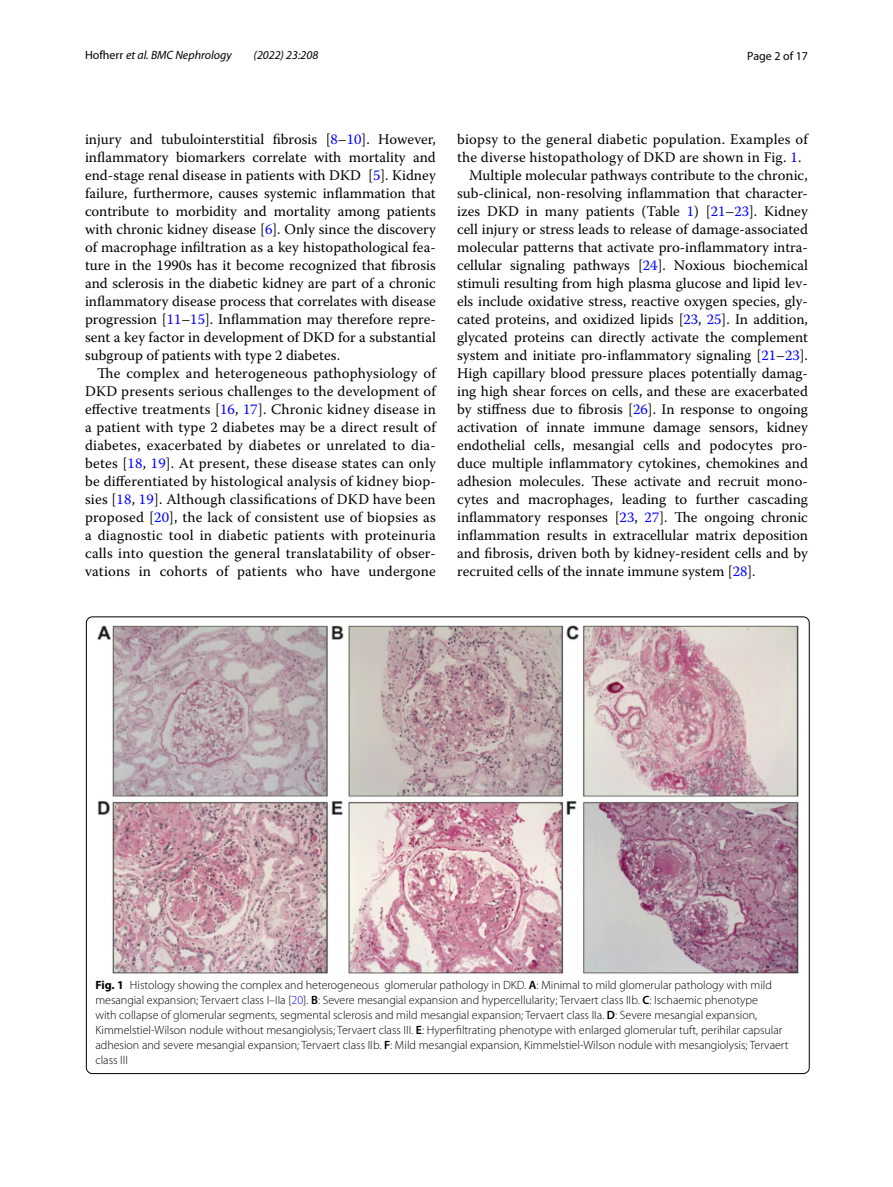
<style>
.page{position:relative;width:893px;height:1187px;background:#fff}
.page>*{position:absolute;margin:0;border:0;box-sizing:border-box;transform-origin:0 0}
.t1{font:14.7px/18px "Warnock Pro";color:#000;text-align:justify}
.t2{font:300 12px/15px "Myriad Pro";color:#000}
.t3{font:italic 12px "Myriad Pro";color:#000}
.t4{font:12px "Myriad Pro";color:#000}
.s1{font-style:normal}
.s2{color:#00f}
.s3{font-weight:700}
.s4{font-weight:600}
</style>
<div class="page">
<img style="left:98px;top:626px;width:700px;height:347px">
<p class="t3" style="left:85px;top:48px;width:148px"><span class="s1">Hofherr</span> et al. BMC Nephrology</p>
<p class="t3" style="left:254px;top:48px;width:66px">(2022) 23:208</p>
<p class="t4" style="left:747px;top:48px;width:62px">Page 2 of 17</p>
<p class="t1" style="left:85px;top:130px;width:352px">injury and tubulointerstitial fibrosis [<span class="s2">8</span>–<span class="s2">10</span>]. However, inflammatory biomarkers correlate with mortality and end-stage renal disease in patients with DKD [<span class="s2">5</span>]. Kidney failure, furthermore, causes systemic inflammation that contribute to morbidity and mortality among patients with chronic kidney disease [<span class="s2">6</span>]. Only since the discovery of macrophage infiltration as a key histopathological fea&shy;ture in the 1990s has it become recognized that fibrosis and sclerosis in the diabetic kidney are part of a chronic inflammatory disease process that correlates with disease progression [<span class="s2">11</span>–<span class="s2">15</span>]. Inflammation may therefore repre&shy;sent a key factor in development of DKD for a substantial subgroup of patients with type 2 diabetes.</p>
<p class="t1" style="left:85px;top:364px;width:352px;text-indent:12px">The complex and heterogeneous pathophysiology of DKD presents serious challenges to the development of effective treatments [<span class="s2">16</span>, <span class="s2">17</span>]. Chronic kidney disease in a patient with type 2 diabetes may be a direct result of diabetes, exacerbated by diabetes or unrelated to dia&shy;betes [<span class="s2">18</span>, <span class="s2">19</span>]. At present, these disease states can only be differentiated by histological analysis of kidney biop&shy;sies [<span class="s2">18</span>, <span class="s2">19</span>]. Although classifications of DKD have been proposed [<span class="s2">20</span>], the lack of consistent use of biopsies as a diagnostic tool in diabetic patients with proteinuria calls into question the general translatability of obser&shy;vations in cohorts of patients who have undergone</p>
<p class="t1" style="left:457px;top:130px;width:352px">biopsy to the general diabetic population. Examples of</p>
<p class="t1" style="left:457px;top:148px;width:346px">the diverse histopathology of DKD are shown in Fig. <span class="s2">1</span>.</p>
<p class="t1" style="left:469px;top:166px;width:340px">Multiple molecular pathways contribute to the chronic,</p>
<p class="t1" style="left:457px;top:184px;width:352px">sub-clinical, non-resolving inflammation that character-</p>
<p class="t1" style="left:457px;top:202px;width:352px">izes DKD in many patients (Table <span class="s2">1</span>) [<span class="s2">21</span>–<span class="s2">23</span>]. Kidney</p>
<p class="t1" style="left:457px;top:220px;width:352px">cell injury or stress leads to release of damage-associated</p>
<p class="t1" style="left:457px;top:238px;width:352px">molecular patterns that activate pro-inflammatory intra-</p>
<p class="t1" style="left:457px;top:256px;width:352px">cellular signaling pathways [<span class="s2">24</span>]. Noxious biochemical</p>
<p class="t1" style="left:457px;top:274px;width:352px">stimuli resulting from high plasma glucose and lipid lev-</p>
<p class="t1" style="left:457px;top:292px;width:352px">els include oxidative stress, reactive oxygen species, gly-</p>
<p class="t1" style="left:457px;top:310px;width:352px">cated proteins, and oxidized lipids [<span class="s2">23</span>, <span class="s2">25</span>]. In addition,</p>
<p class="t1" style="left:457px;top:328px;width:352px">glycated proteins can directly activate the complement</p>
<p class="t1" style="left:457px;top:346px;width:352px">system and initiate pro-inflammatory signaling [<span class="s2">21</span>–<span class="s2">23</span>].</p>
<p class="t1" style="left:457px;top:364px;width:352px">High capillary blood pressure places potentially damag-</p>
<p class="t1" style="left:457px;top:382px;width:352px">ing high shear forces on cells, and these are exacerbated</p>
<p class="t1" style="left:457px;top:400px;width:352px">by stiffness due to fibrosis [<span class="s2">26</span>]. In response to ongoing</p>
<p class="t1" style="left:457px;top:418px;width:352px">activation of innate immune damage sensors, kidney</p>
<p class="t1" style="left:457px;top:436px;width:352px">endothelial cells, mesangial cells and podocytes pro-</p>
<p class="t1" style="left:457px;top:454px;width:352px">duce multiple inflammatory cytokines, chemokines and</p>
<p class="t1" style="left:457px;top:472px;width:352px">adhesion molecules. These activate and recruit mono-</p>
<p class="t1" style="left:457px;top:490px;width:352px">cytes and macrophages, leading to further cascading</p>
<p class="t1" style="left:457px;top:508px;width:352px">inflammatory responses [<span class="s2">23</span>, <span class="s2">27</span>]. The ongoing chronic</p>
<p class="t1" style="left:457px;top:526px;width:352px">inflammation results in extracellular matrix deposition</p>
<p class="t1" style="left:457px;top:544px;width:352px">and fibrosis, driven both by kidney-resident cells and by</p>
<p class="t1" style="left:457px;top:562px;width:300px">recruited cells of the innate immune system [<span class="s2">28</span>].</p>
<p class="t2" style="left:95px;top:977px;width:695px"><span class="s3">Fig. 1</span> Histology showing the complex and heterogeneous glomerular pathology in DKD. <span class="s4">A</span>: Minimal to mild glomerular pathology with mild mesangial expansion; Tervaert class I–IIa [<span class="s2">20</span>]. <span class="s4">B</span>: Severe mesangial expansion and hypercellularity; Tervaert class IIb. <span class="s4">C</span>: Ischaemic phenotype<br>with collapse of glomerular segments, segmental sclerosis and mild mesangial expansion; Tervaert class IIa. <span class="s4">D</span>: Severe mesangial expansion, Kimmelstiel-Wilson nodule without mesangiolysis; Tervaert class III. <span class="s4">E</span>: Hyperfiltrating phenotype with enlarged glomerular tuft, perihilar capsular adhesion and severe mesangial expansion; Tervaert class IIb. <span class="s4">F</span>: Mild mesangial expansion, Kimmelstiel-Wilson nodule with mesangiolysis; Tervaert class III</p>
</div>
